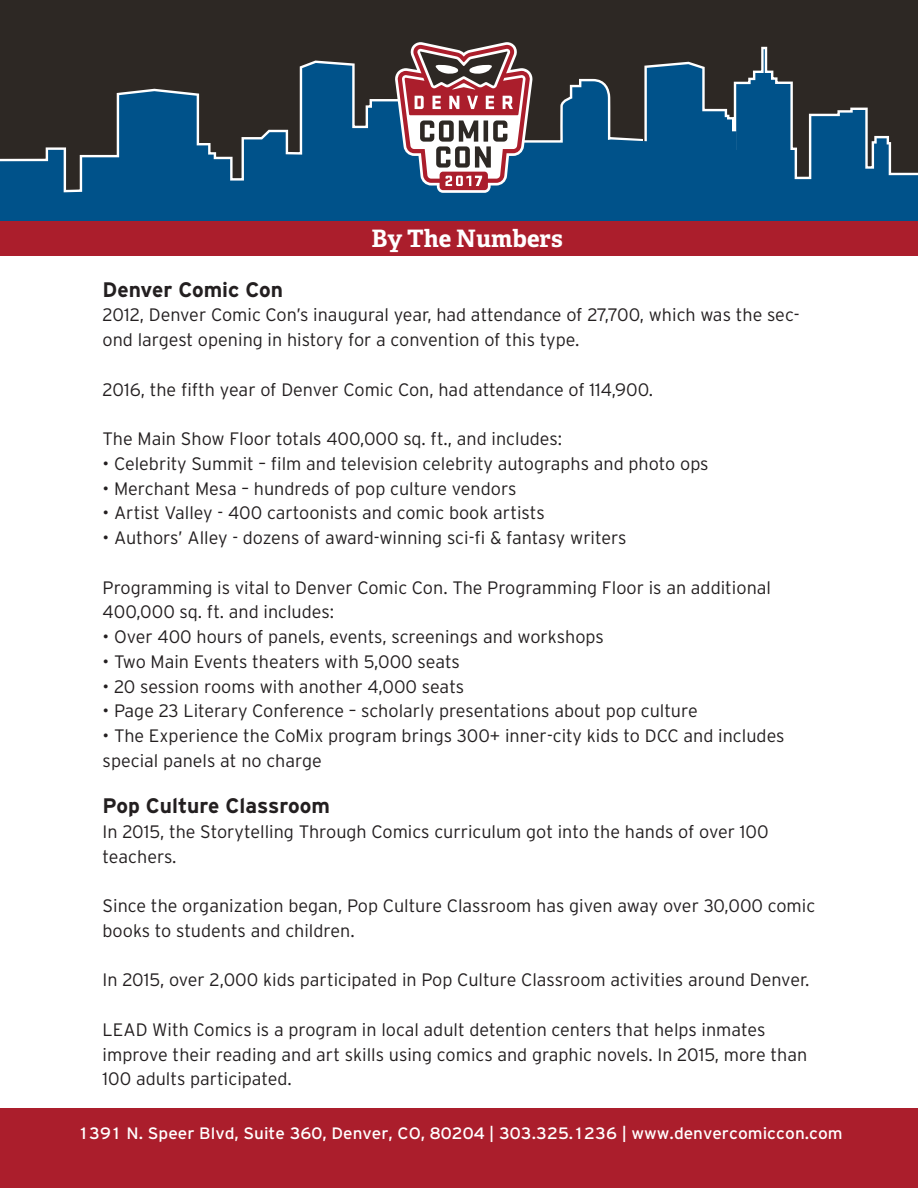
<style>
.page{position:relative;width:918px;height:1188px;background:#fff}
.page>*{position:absolute;margin:0;border:0;box-sizing:border-box;transform-origin:0 0}
.t1{font:700 24px "Adelle Basic";color:#fff}
.t2{font:700 21px "Interstate Plus";color:#231f20}
.t3{font:300 18px/24.8px "Interstate Plus";color:#231f20}
.t4{font:16.5px "Interstate Plus";color:#fff;scale:1.04 1}
</style>
<div class="page">
<div style="left:0;top:1109px;width:918px;height:79px;background:#ab1e2c"></div>
<div style="left:0;top:0;width:918px;height:212px;background:#2d2824"></div>
<svg style="left:761px;top:49px;width:7px;height:14px"></svg>
<svg style="left:116px;top:63px;width:752px;height:47px"></svg>
<svg style="left:0;top:110px;width:918px;height:111px;fill:#00528a"></svg>
<svg style="left:395px;top:42px;width:137px;height:151px"></svg>
<div style="left:0;top:221px;width:918px;height:35px;background:#ab1e2c"></div>
<h1 class="t1" style="left:371px;top:223px;width:193px">By The Numbers</h1>
<p class="t2" style="left:103px;top:278px;width:182px">Denver Comic Con</p>
<p class="t3" style="left:103px;top:303px;width:699px">2012, Denver Comic Con’s inaugural year, had attendance of 27,700, which was the sec&shy;ond largest opening in history for a convention of this type.</p>
<p class="t3" style="left:103px;top:377px;width:552px">2016, the fifth year of Denver Comic Con, had attendance of 114,900.</p>
<p class="t3" style="left:103px;top:426px;width:461px">The Main Show Floor totals 400,000 sq. ft., and includes:</p>
<p class="t3" style="left:103px;top:451px;width:608px">• Celebrity Summit – film and television celebrity autographs and photo ops</p>
<p class="t3" style="left:103px;top:476px;width:415px">• Merchant Mesa – hundreds of pop culture vendors</p>
<p class="t3" style="left:103px;top:501px;width:444px">• Artist Valley - 400 cartoonists and comic book artists</p>
<p class="t3" style="left:103px;top:525px;width:526px">• Authors’ Alley - dozens of award-winning sci-fi &amp; fantasy writers</p>
<p class="t3" style="left:103px;top:575px;width:670px">Programming is vital to Denver Comic Con. The Programming Floor is an additional<br>400,000 sq. ft. and includes:</p>
<p class="t3" style="left:103px;top:624px;width:503px">• Over 400 hours of panels, events, screenings and workshops</p>
<p class="t3" style="left:103px;top:649px;width:359px">• Two Main Events theaters with 5,000 seats</p>
<p class="t3" style="left:103px;top:674px;width:363px">• 20 session rooms with another 4,000 seats</p>
<p class="t3" style="left:103px;top:699px;width:597px">• Page 23 Literary Conference – scholarly presentations about pop culture</p>
<p class="t3" style="left:103px;top:723px;width:684px">• The Experience the CoMix program brings 300+ inner-city kids to DCC and includes special panels at no charge</p>
<p class="t2" style="left:103px;top:794px;width:229px">Pop Culture Classroom</p>
<p class="t3" style="left:103px;top:819px;width:667px">In 2015, the Storytelling Through Comics curriculum got into the hands of over 100 teachers.</p>
<p class="t3" style="left:103px;top:893px;width:714px">Since the organization began, Pop Culture Classroom has given away over 30,000 comic books to students and children.</p>
<p class="t3" style="left:103px;top:967px;width:708px">In 2015, over 2,000 kids participated in Pop Culture Classroom activities around Denver.</p>
<p class="t3" style="left:103px;top:1017px;width:706px">LEAD With Comics is a program in local adult detention centers that helps inmates improve their reading and art skills using comics and graphic novels. In 2015, more than<br>100 adults participated.</p>
<p class="t4" style="left:78px;top:1124px;width:737px">1391 N. Speer Blvd, Suite 360, Denver, CO, 80204 | 303.325.1236 | www.denvercomiccon.com</p>
</div>
